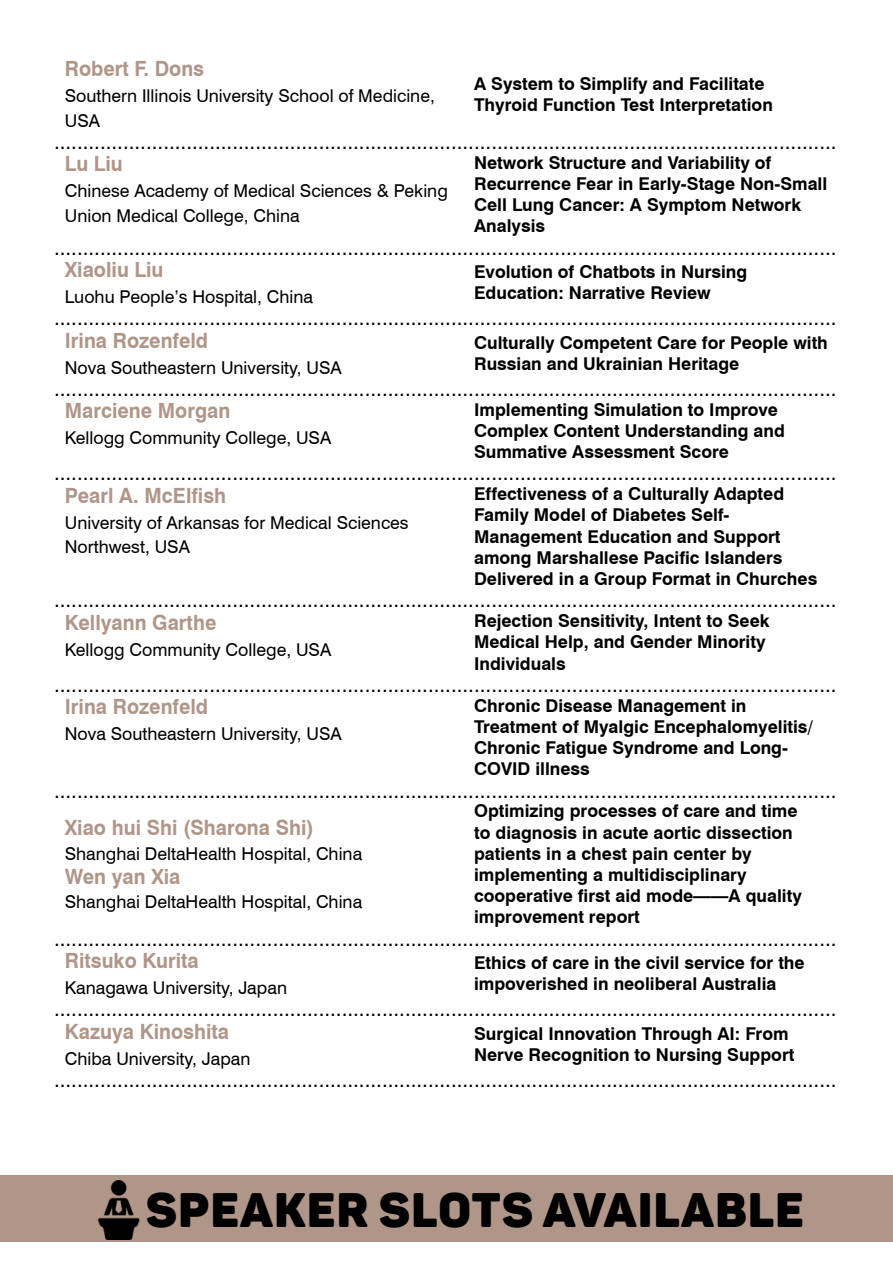
<style>
.page{position:relative;width:893px;height:1263px;background:#fff}
.page>*{position:absolute;margin:0;border:0;box-sizing:border-box;transform-origin:0 0}
.t1{font:47.7px "Panton Black Caps";letter-spacing:.03em;color:#000}
.t2{font:21px "Swiss 721 BT";color:#000}
.t3{font:700 21px "Swiss 721 BT";color:#b09689;scale:.95 1}
.t4{font:700 17.7px/21.1px "Swiss 721 BT";color:#000}
.t5{font:17.7px/24.2px "Swiss 721 BT";color:#000}
</style>
<div class="page">
<div style="left:0;top:1176px;width:893px;height:66px;background:#b09689"></div>
<img style="left:97px;top:1180px;width:43px;height:59px">
<p class="t3" style="left:65px;top:56px;width:148px">Robert F. Dons</p>
<p class="t4" style="left:474px;top:73px;width:300px">A System to Simplify and Facilitate<br>Thyroid Function Test Interpretation</p>
<p class="t5" style="left:65px;top:84px;width:371px">Southern Illinois University School of Medicine,<br>USA</p>
<p class="t2" style="left:54px;top:129px;width:784px">........................................................................................................................................</p>
<p class="t3" style="left:65px;top:151px;width:63px">Lu Liu</p>
<p class="t4" style="left:474px;top:152px;width:355px">Network Structure and Variability of<br>Recurrence Fear in Early-Stage Non-Small<br>Cell Lung Cancer: A Symptom Network<br>Analysis</p>
<p class="t5" style="left:65px;top:179px;width:384px">Chinese Academy of Medical Sciences &amp; Peking<br>Union Medical College, China</p>
<p class="t2" style="left:54px;top:234px;width:784px">........................................................................................................................................</p>
<p class="t3" style="left:65px;top:257px;width:105px">Xiaoliu Liu</p>
<p class="t4" style="left:474px;top:261px;width:275px">Evolution of Chatbots in Nursing</p>
<p class="t5" style="left:65px;top:284px;width:250px">Luohu People’s Hospital, China</p>
<p class="t4" style="left:474px;top:282px;width:238px">Education: Narrative Review</p>
<p class="t2" style="left:54px;top:305px;width:784px">........................................................................................................................................</p>
<p class="t3" style="left:65px;top:327px;width:152px">Irina Rozenfeld</p>
<p class="t4" style="left:474px;top:332px;width:355px">Culturally Competent Care for People with</p>
<p class="t5" style="left:65px;top:355px;width:278px">Nova Southeastern University, USA</p>
<p class="t4" style="left:474px;top:353px;width:267px">Russian and Ukrainian Heritage</p>
<p class="t2" style="left:54px;top:376px;width:784px">........................................................................................................................................</p>
<p class="t3" style="left:65px;top:398px;width:176px">Marciene Morgan</p>
<p class="t4" style="left:474px;top:399px;width:312px">Implementing Simulation to Improve<br>Complex Content Understanding and<br>Summative Assessment Score</p>
<p class="t5" style="left:65px;top:426px;width:268px">Kellogg Community College, USA</p>
<p class="t2" style="left:54px;top:460px;width:784px">........................................................................................................................................</p>
<p class="t3" style="left:65px;top:482px;width:171px">Pearl A. McElfish</p>
<p class="t4" style="left:474px;top:483px;width:345px">Effectiveness of a Culturally Adapted Family Model of Diabetes Self-Management Education and Support among Marshallese Pacific Islanders Delivered in a Group Format in Churches</p>
<p class="t5" style="left:65px;top:510px;width:345px">University of Arkansas for Medical Sciences<br>Northwest, USA</p>
<p class="t2" style="left:54px;top:587px;width:784px">........................................................................................................................................</p>
<p class="t3" style="left:65px;top:609px;width:161px">Kellyann Garthe</p>
<p class="t4" style="left:474px;top:610px;width:297px">Rejection Sensitivity, Intent to Seek<br>Medical Help, and Gender Minority<br>Individuals</p>
<p class="t5" style="left:65px;top:637px;width:268px">Kellogg Community College, USA</p>
<p class="t2" style="left:54px;top:672px;width:784px">........................................................................................................................................</p>
<p class="t3" style="left:65px;top:694px;width:152px">Irina Rozenfeld</p>
<p class="t4" style="left:474px;top:695px;width:341px">Chronic Disease Management in<br>Treatment of Myalgic Encephalomyelitis/<br>Chronic Fatigue Syndrome and Long-<br>COVID illness</p>
<p class="t5" style="left:65px;top:722px;width:278px">Nova Southeastern University, USA</p>
<p class="t2" style="left:54px;top:777px;width:784px">........................................................................................................................................</p>
<p class="t3" style="left:65px;top:815px;width:264px">Xiao hui Shi (Sharona Shi)</p>
<p class="t5" style="left:65px;top:841px;width:299px">Shanghai DeltaHealth Hospital, China</p>
<p class="t3" style="left:65px;top:863px;width:123px">Wen yan Xia</p>
<p class="t5" style="left:65px;top:889px;width:299px">Shanghai DeltaHealth Hospital, China</p>
<p class="t4" style="left:474px;top:800px;width:329px">Optimizing processes of care and time to diagnosis in acute aortic dissection patients in a chest pain center by implementing a multidisciplinary cooperative first aid mode——A quality improvement report</p>
<p class="t2" style="left:54px;top:925px;width:784px">........................................................................................................................................</p>
<p class="t3" style="left:65px;top:948px;width:142px">Ritsuko Kurita</p>
<p class="t4" style="left:474px;top:952px;width:332px">Ethics of care in the civil service for the</p>
<p class="t5" style="left:65px;top:975px;width:224px">Kanagawa University, Japan</p>
<p class="t4" style="left:474px;top:973px;width:304px">impoverished in neoliberal Australia</p>
<p class="t2" style="left:54px;top:996px;width:784px">........................................................................................................................................</p>
<p class="t3" style="left:65px;top:1018px;width:174px">Kazuya Kinoshita</p>
<p class="t4" style="left:474px;top:1023px;width:316px">Surgical Innovation Through AI: From</p>
<p class="t5" style="left:65px;top:1046px;width:187px">Chiba University, Japan</p>
<p class="t4" style="left:474px;top:1044px;width:322px">Nerve Recognition to Nursing Support</p>
<p class="t2" style="left:54px;top:1067px;width:784px">........................................................................................................................................</p>
<h1 class="t1" style="left:146px;top:1179px;width:659px">SPEAKER SLOTS AVAILABLE</h1>
</div>
